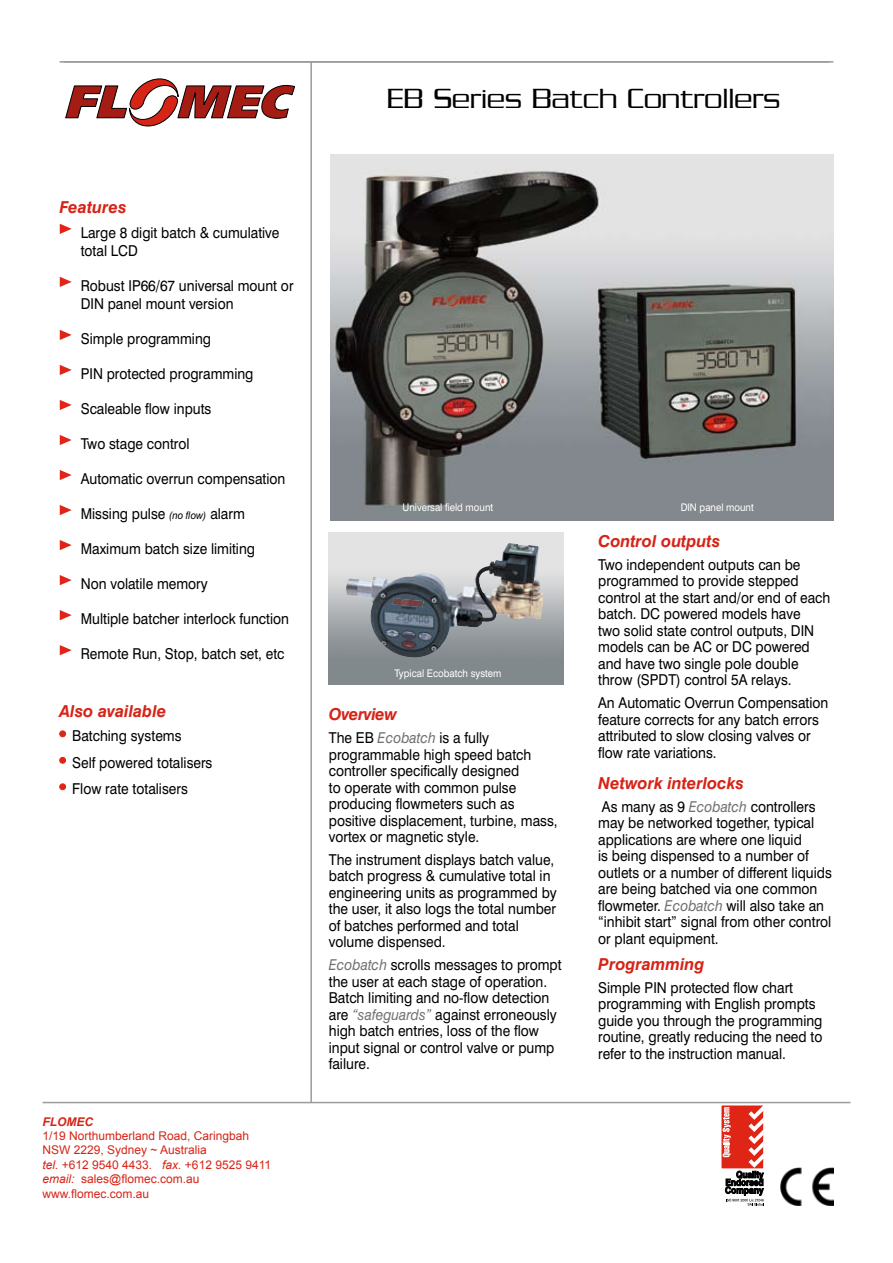
<style>
.page{position:relative;width:893px;height:1263px;background:#fff}
.page>*{position:absolute;margin:0;border:0;box-sizing:border-box;transform-origin:0 0}
.t1{font:300 30px "Serpentine";color:#000}
.t2{font:italic 700 16.5px "Swiss 721 BT";color:#d62417}
.t3{font:italic 700 16.5px "Swiss 721 BT";letter-spacing:-.025em;color:#d62417}
.t4{font:15px/16.5px "Swiss 721 BT";color:#000;scale:.92 1}
.t5{font:12px/14.4px "Arial";color:#d62417}
.t6{font:italic 700 12px "Arial";color:#d62417}
.t7{font:10.5px "Swiss 721 BT";color:#fff;scale:.92 1}
.s1{font-style:italic;font-size:10.5px}
.s2{font-style:italic}
.s3{font-style:italic;color:#727273}
</style>
<div class="page">
<svg style="left:65px;top:78px;width:230px;height:49px"></svg>
<hr style="left:59px;top:61px;width:774px;height:2px;background:#9b9b9c">
<hr style="left:310px;top:62px;width:2px;height:1040px;background:#9b9b9c">
<hr style="left:43px;top:1102px;width:807px;height:1px;background:#9b9b9c">
<img style="left:329px;top:533px;width:235px;height:151px">
<img style="left:330px;top:154px;width:503px;height:367px">
<svg style="left:60px;top:224px;width:12px;height:10px"></svg>
<svg style="left:60px;top:277px;width:12px;height:10px"></svg>
<svg style="left:60px;top:330px;width:12px;height:10px"></svg>
<svg style="left:60px;top:365px;width:12px;height:10px"></svg>
<svg style="left:60px;top:400px;width:12px;height:10px"></svg>
<svg style="left:60px;top:435px;width:12px;height:10px"></svg>
<svg style="left:60px;top:470px;width:12px;height:10px"></svg>
<svg style="left:60px;top:505px;width:12px;height:10px"></svg>
<svg style="left:60px;top:540px;width:12px;height:10px"></svg>
<svg style="left:60px;top:575px;width:12px;height:10px"></svg>
<svg style="left:60px;top:610px;width:12px;height:10px"></svg>
<svg style="left:60px;top:645px;width:12px;height:10px"></svg>
<svg style="left:60px;top:731px;width:6px;height:6px"></svg>
<svg style="left:60px;top:757px;width:6px;height:6px"></svg>
<svg style="left:60px;top:784px;width:6px;height:6px"></svg>
<img style="left:346px;top:543px;width:196px;height:77px">
<svg style="left:391px;top:598px;width:33px;height:9px"></svg>
<img style="left:393px;top:598px;width:30px;height:9px">
<div style="left:721px;top:1105px;width:43px;height:64px;background:#de2516"></div>
<div style="left:720px;top:1104px;width:44px;height:65px;border:1px solid #fff"></div>
<svg style="left:723px;top:1105px;width:41px;height:100px"></svg>
<img style="left:780px;top:1167px;width:53px;height:38px">
<h1 class="t1" style="left:387px;top:82px;width:395px">EB Series Batch Controllers</h1>
<p class="t2" style="left:60px;top:197px;width:69px">Features</p>
<p class="t4" style="left:81px;top:223px;width:218px;line-height:18px">Large 8 digit batch &amp; cumulative total LCD</p>
<p class="t4" style="left:81px;top:276px;width:233px;line-height:18px">Robust IP66/67 universal mount or<br>DIN panel mount version</p>
<p class="t4" style="left:81px;top:330px;width:143px">Simple programming</p>
<p class="t4" style="left:81px;top:365px;width:189px">PIN protected programming</p>
<p class="t4" style="left:81px;top:400px;width:144px">Scaleable flow inputs</p>
<p class="t4" style="left:81px;top:435px;width:120px">Two stage control</p>
<p class="t4" style="left:81px;top:470px;width:224px">Automatic overrun compensation</p>
<p class="t4" style="left:81px;top:505px;width:180px">Missing pulse <span class="s1">(no flow)</span> alarm</p>
<p class="t4" style="left:81px;top:540px;width:191px">Maximum batch size limiting</p>
<p class="t4" style="left:81px;top:575px;width:140px">Non volatile memory</p>
<p class="t4" style="left:81px;top:610px;width:228px">Multiple batcher interlock function</p>
<p class="t4" style="left:81px;top:645px;width:223px">Remote Run, Stop, batch set, etc</p>
<p class="t2" style="left:60px;top:701px;width:108px">Also available</p>
<p class="t4" style="left:72px;top:723px;width:154px;line-height:26.4px">Batching systems<br>Self powered totalisers<br>Flow rate totalisers</p>
<p class="t6" style="left:43px;top:1113px;width:52px">FLOMEC</p>
<p class="t5" style="left:43px;top:1128px;width:230px">1/19 Northumberland Road, Caringbah<br>NSW 2229, Sydney ~ Australia<br><span class="s2">tel.</span> +612 9540 4433. <span class="s2">fax.</span> +612 9525 9411 <span class="s2">email:</span> sales@flomec.com.au www.flomec.com.au</p>
<p class="t7" style="left:403px;top:501px;width:100px">Universal field mount</p>
<p class="t7" style="left:681px;top:501px;width:81px">DIN panel mount</p>
<p class="t7" style="left:394px;top:667px;width:118px">Typical Ecobatch system</p>
<p class="t3" style="left:329px;top:704px;width:70px">Overview</p>
<p class="t4" style="left:329px;top:729px;width:250px">The EB <span class="s3">Ecobatch</span> is a fully programmable high speed batch controller specifically designed<br>to operate with common pulse producing flowmeters such as positive displacement, turbine, mass, vortex or magnetic style.</p>
<p class="t4" style="left:329px;top:851px;width:249px">The instrument displays batch value, batch progress &amp; cumulative total in engineering units as programmed by the user, it also logs the total number of batches performed and total volume dispensed.</p>
<p class="t4" style="left:329px;top:957px;width:255px"><span class="s3">Ecobatch</span> scrolls messages to prompt the user at each stage of operation.<br>Batch limiting and no-flow detection are <span class="s3">“safeguards”</span> against erroneously high batch entries, loss of the flow input signal or control valve or pump failure.</p>
<p class="t2" style="left:598px;top:531px;width:124px">Control outputs</p>
<p class="t4" style="left:598px;top:556px;width:254px">Two independent outputs can be programmed to provide stepped control at the start and/or end of each batch. DC powered models have<br>two solid state control outputs, DIN models can be AC or DC powered and have two single pole double throw (SPDT) control 5A relays.</p>
<p class="t4" style="left:598px;top:694px;width:252px">An Automatic Overrun Compensation feature corrects for any batch errors attributed to slow closing valves or flow rate variations.</p>
<p class="t2" style="left:598px;top:773px;width:147px">Network interlocks</p>
<p class="t4" style="left:598px;top:798px;width:256px">As many as 9 <span class="s3">Ecobatch</span> controllers may be networked together, typical applications are where one liquid<br>is being dispensed to a number of outlets or a number of different liquids are being batched via one common flowmeter. <span class="s3">Ecobatch</span> will also take an “inhibit start” signal from other control or plant equipment.</p>
<p class="t2" style="left:598px;top:954px;width:108px">Programming</p>
<p class="t4" style="left:598px;top:979px;width:245px">Simple PIN protected flow chart programming with English prompts guide you through the programming routine, greatly reducing the need to refer to the instruction manual.</p>
</div>
